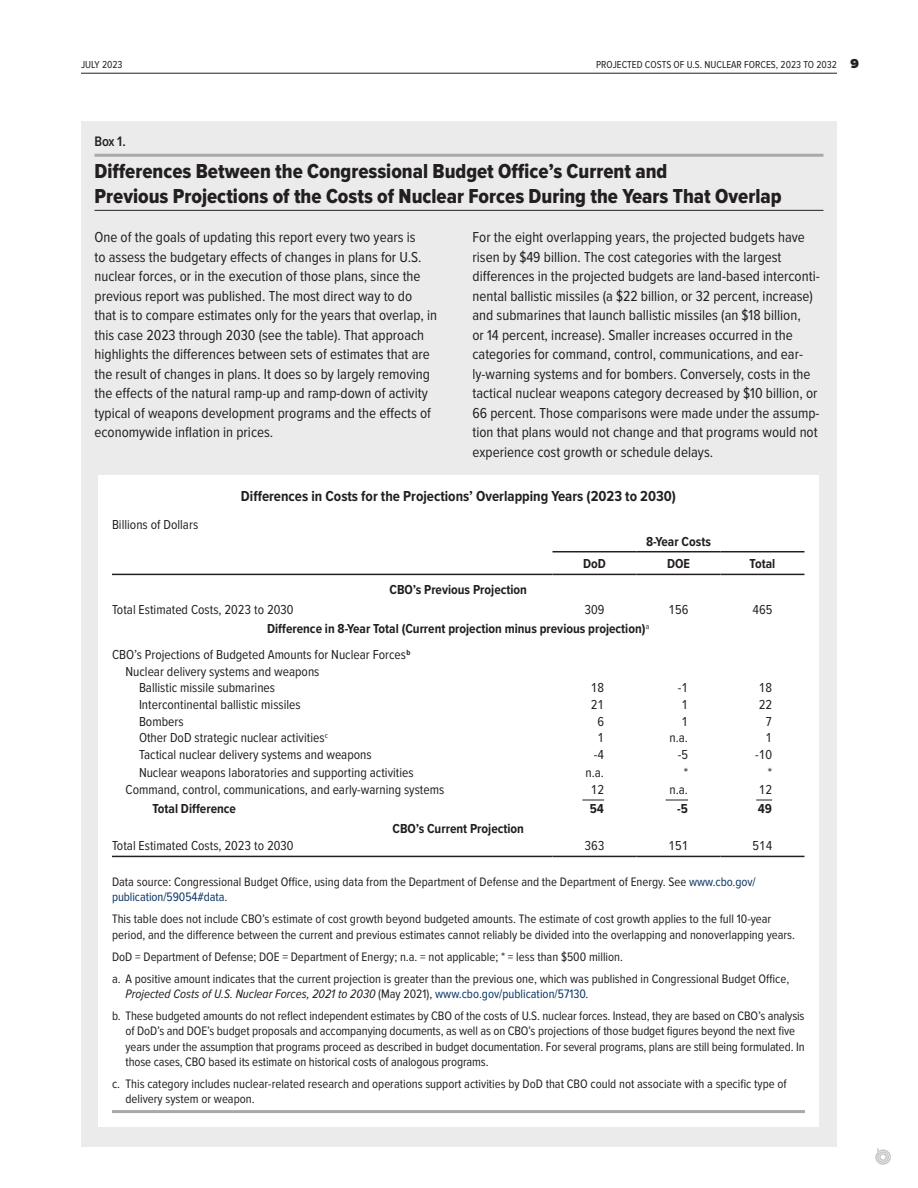
<style>
.page{position:relative;width:918px;height:1188px;background:#fff}
.page>*{position:absolute;margin:0;border:0;box-sizing:border-box;transform-origin:0 0}
.bx2_title{font:21px/25.2px "Proxima Nova Cond Extrabld";color:#231f20}
.bx5_bodytext{font:15px/19.5px "Proxima Nova Cond";color:#231f20}
.bx8_table_title{font:700 15px "Proxima Nova Cond";color:#231f20}
.t1{font:600 14.25px "Proxima Nova Cond";color:#231f20}
.ts_rowstub___2{font:13.5px "Proxima Nova T Cond";color:#231f20}
.ts_body_row{font:13.5px "Proxima Nova T Cond";color:#231f20}
.ts_rowstub___1{font:13.5px "Proxima Nova T Cond";color:#231f20}
.ts_body_row-2{font:700 13.5px "Proxima Nova T Cond";color:#231f20}
.ts_header_row{font:700 13.5px "Proxima Nova T Cond";color:#231f20}
.units{font:13.5px "Proxima Nova Cond";color:#231f20}
.ts_rowstub___3{font:700 13.5px "Proxima Nova T Cond";color:#231f20}
.ts_sum_value{font:700 13.5px "Proxima Nova T Cond";color:#231f20}
.n_notes_list{font:12.75px/15.3px "Proxima Nova Cond";letter-spacing:-.01em;color:#231f20}
.n_notes{font:12.75px/15.3px "Proxima Nova Cond";color:#231f20}
.n_notes_list_last{font:12.75px/15.3px "Proxima Nova Cond";color:#231f20}
.t2{font:10.5px "Proxima Nova Cond";color:#231f20}
.s1{font-family:"Proxima Nova";font-weight:900;font-size:13.5px}
.s2{color:#093565}
.s3{font-style:italic}
</style>
<div class="page">
<svg style="left:875px;top:1148px;width:16px;height:17px"></svg>
<hr style="left:81px;top:73px;width:756px;height:1px;background:#231f20">
<div style="left:81px;top:122px;width:756px;height:1025px;background:#ebebec"></div>
<hr style="left:94px;top:154px;width:730px;height:3px;background:#a8a9ad">
<hr style="left:94px;top:210px;width:730px;height:1px;background:#231f20">
<div style="left:99px;top:475px;width:720px;height:651px;background:#fff"></div>
<hr style="left:112px;top:1110px;width:693px;height:3px;background:#a8a9ad">
<hr style="left:112px;top:574px;width:440px;height:1px;background:#231f20">
<hr style="left:552px;top:574px;width:84px;height:1px;background:#231f20">
<hr style="left:636px;top:574px;width:84px;height:1px;background:#231f20">
<hr style="left:720px;top:574px;width:84px;height:1px;background:#231f20">
<hr style="left:552px;top:551px;width:84px;height:1px;background:#231f20">
<hr style="left:636px;top:551px;width:84px;height:1px;background:#231f20">
<hr style="left:720px;top:551px;width:84px;height:1px;background:#231f20">
<hr style="left:112px;top:856px;width:440px;height:1px;background:#231f20">
<hr style="left:552px;top:856px;width:84px;height:1px;background:#231f20">
<hr style="left:636px;top:856px;width:84px;height:1px;background:#231f20">
<hr style="left:720px;top:856px;width:84px;height:1px;background:#231f20">
<svg style="left:582px;top:800px;width:22px;height:1px"></svg>
<svg style="left:666px;top:800px;width:22px;height:1px"></svg>
<svg style="left:756px;top:800px;width:16px;height:1px"></svg>
<p class="t2" style="left:81px;top:58px;width:43px">July 2023</p>
<p class="t2" style="left:596px;top:58px;width:264px">PROJECTED COSTS OF U.S. NUCLEAR FORCES, 2023 TO 2032 <span class="s1">9</span></p>
<p class="t1" style="left:94px;top:134px;width:33px">Box 1.</p>
<p class="bx2_title" style="left:94px;top:160px;width:689px">Differences Between the Congressional Budget Office’s Current and<br>Previous Projections of the Costs of Nuclear Forces During the Years That Overlap</p>
<p class="bx5_bodytext" style="left:94px;top:228px;width:344px">One of the goals of updating this report every two years is<br>to assess the budgetary effects of changes in plans for U.S. nuclear forces, or in the execution of those plans, since the previous report was published. The most direct way to do that is to compare estimates only for the years that overlap, in this case 2023 through 2030 (see the table). That approach highlights the differences between sets of estimates that are the result of changes in plans. It does so by largely removing the effects of the natural ramp-up and ramp-down of activity typical of weapons development programs and the effects of economywide inflation in prices.</p>
<p class="bx5_bodytext" style="left:472px;top:228px;width:349px">For the eight overlapping years, the projected budgets have risen by $49 billion. The cost categories with the largest differences in the projected budgets are land-based interconti&shy;nental ballistic missiles (a $22 billion, or 32 percent, increase) and submarines that launch ballistic missiles (an $18 billion,<br>or 14 percent, increase). Smaller increases occurred in the categories for command, control, communications, and ear&shy;ly-warning systems and for bombers. Conversely, costs in the tactical nuclear weapons category decreased by $10 billion, or 66 percent. Those comparisons were made under the assump&shy;tion that plans would not change and that programs would not experience cost growth or schedule delays.</p>
<p class="bx8_table_title" style="left:241px;top:487px;width:437px">Differences in Costs for the Projections’ Overlapping Years (2023 to 2030)</p>
<p class="units" style="left:112px;top:517px;width:88px">Billions of Dollars</p>
<p class="ts_header_row" style="left:646px;top:533px;width:66px">8-Year Costs</p>
<p class="ts_header_row" style="left:583px;top:556px;width:24px">DoD</p>
<p class="ts_header_row" style="left:667px;top:556px;width:24px">DOE</p>
<p class="ts_header_row" style="left:750px;top:556px;width:27px">Total</p>
<p class="ts_header_row" style="left:389px;top:582px;width:139px">CBO’s Previous Projection</p>
<p class="ts_body_row" style="left:112px;top:601px;width:183px">Total Estimated Costs, 2023 to 2030</p>
<p class="ts_body_row" style="left:584px;top:601px;width:21px">309</p>
<p class="ts_body_row" style="left:668px;top:601px;width:21px">156</p>
<p class="ts_body_row" style="left:752px;top:601px;width:21px">465</p>
<p class="ts_body_row-2" style="left:267px;top:621px;width:384px">Difference in 8-Year Total (Current projection minus previous projection)<sup>a</sup></p>
<p class="ts_body_row" style="left:112px;top:647px;width:300px">CBO’s Projections of Budgeted Amounts for Nuclear Forces<sup>b</sup></p>
<p class="ts_rowstub___1" style="left:126px;top:663px;width:195px">Nuclear delivery systems and weapons</p>
<p class="ts_rowstub___2" style="left:139px;top:680px;width:138px">Ballistic missile submarines</p>
<p class="ts_body_row" style="left:591px;top:680px;width:15px">18</p>
<p class="ts_body_row" style="left:678px;top:680px;width:12px">-1</p>
<p class="ts_body_row" style="left:759px;top:680px;width:15px">18</p>
<p class="ts_rowstub___2" style="left:139px;top:697px;width:163px">Intercontinental ballistic missiles</p>
<p class="ts_body_row" style="left:591px;top:697px;width:15px">21</p>
<p class="ts_body_row" style="left:681px;top:697px;width:8px">1</p>
<p class="ts_body_row" style="left:759px;top:697px;width:15px">22</p>
<p class="ts_rowstub___2" style="left:139px;top:713px;width:46px">Bombers</p>
<p class="ts_body_row" style="left:597px;top:713px;width:8px">6</p>
<p class="ts_body_row" style="left:681px;top:713px;width:8px">1</p>
<p class="ts_body_row" style="left:765px;top:713px;width:8px">7</p>
<p class="ts_rowstub___2" style="left:139px;top:730px;width:191px">Other DoD strategic nuclear activities<sup>c</sup></p>
<p class="ts_body_row" style="left:597px;top:730px;width:8px">1</p>
<p class="ts_body_row" style="left:670px;top:730px;width:20px">n.a.</p>
<p class="ts_body_row" style="left:765px;top:730px;width:8px">1</p>
<p class="ts_rowstub___2" style="left:139px;top:747px;width:234px">Tactical nuclear delivery systems and weapons</p>
<p class="ts_body_row" style="left:594px;top:747px;width:12px">-4</p>
<p class="ts_body_row" style="left:678px;top:747px;width:12px">-5</p>
<p class="ts_body_row" style="left:755px;top:747px;width:18px">-10</p>
<p class="ts_rowstub___2" style="left:139px;top:764px;width:276px">Nuclear weapons laboratories and supporting activities</p>
<p class="ts_body_row" style="left:586px;top:764px;width:20px">n.a.</p>
<p class="ts_body_row" style="left:684px;top:764px;width:6px">*</p>
<p class="ts_body_row" style="left:768px;top:764px;width:6px">*</p>
<p class="ts_rowstub___1" style="left:126px;top:781px;width:320px">Command, control, communications, and early-warning systems</p>
<p class="ts_rowstub___1" style="left:591px;top:781px;width:15px">12</p>
<p class="ts_rowstub___1" style="left:670px;top:781px;width:20px">n.a.</p>
<p class="ts_rowstub___1" style="left:759px;top:781px;width:15px">12</p>
<p class="ts_rowstub___3" style="left:153px;top:801px;width:85px">Total Difference</p>
<p class="ts_sum_value" style="left:590px;top:801px;width:16px">54</p>
<p class="ts_sum_value" style="left:677px;top:801px;width:12px">-5</p>
<p class="ts_sum_value" style="left:758px;top:801px;width:16px">49</p>
<p class="ts_body_row-2" style="left:392px;top:820px;width:133px">CBO’s Current Projection</p>
<p class="ts_body_row" style="left:112px;top:837px;width:183px">Total Estimated Costs, 2023 to 2030</p>
<p class="ts_body_row" style="left:584px;top:837px;width:21px">363</p>
<p class="ts_body_row" style="left:668px;top:837px;width:21px">151</p>
<p class="ts_body_row" style="left:752px;top:837px;width:21px">514</p>
<p class="n_notes" style="left:112px;top:875px;width:645px">Data source: Congressional Budget Office, using data from the Department of Defense and the Department of Energy. See <span class="s2">www.cbo.gov/ publication/59054#data</span>.</p>
<p class="n_notes" style="left:112px;top:912px;width:685px">This table does not include CBO’s estimate of cost growth beyond budgeted amounts. The estimate of cost growth applies to the full 10-year period, and the difference between the current and previous estimates cannot reliably be divided into the overlapping and nonoverlapping years.</p>
<p class="n_notes" style="left:112px;top:949px;width:513px">DoD = Department of Defense; DOE = Department of Energy; n.a. = not applicable; * = less than $500 million.</p>
<p class="n_notes_list" style="left:126px;top:971px;width:665px;text-indent:-14px">a. A positive amount indicates that the current projection is greater than the previous one, which was published in Congressional Budget Office,<br><span class="s3">Projected Costs of U.S. Nuclear Forces, 2021 to 2030</span> (May 2021), <span class="s2">www.cbo.gov/publication/57130</span>.</p>
<p class="n_notes_list" style="left:126px;top:1009px;width:681px;text-indent:-14px">b. These budgeted amounts do not reflect independent estimates by CBO of the costs of U.S. nuclear forces. Instead, they are based on CBO’s analysis of DoD’s and DOE’s budget proposals and accompanying documents, as well as on CBO’s projections of those budget figures beyond the next five years under the assumption that programs proceed as described in budget documentation. For several programs, plans are still being formulated. In those cases, CBO based its estimate on historical costs of analogous programs.</p>
<p class="n_notes_list_last" style="left:126px;top:1077px;width:663px;text-indent:-14px">c. This category includes nuclear-related research and operations support activities by DoD that CBO could not associate with a specific type of delivery system or weapon.</p>
</div>
